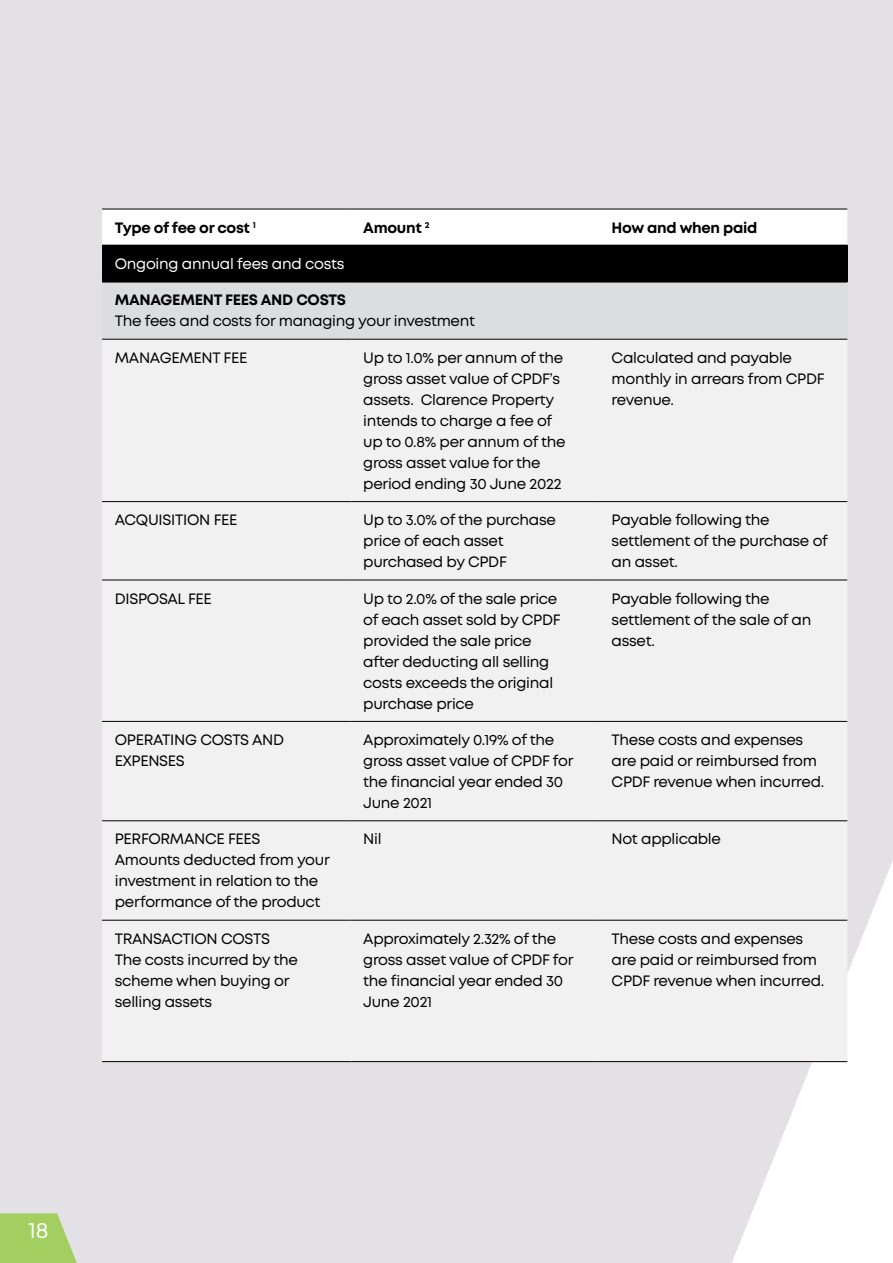
<style>
.page{position:relative;width:893px;height:1263px;background:#e4e1e6}
.page>*{position:absolute;margin:0;border:0;box-sizing:border-box;transform-origin:0 0}
.t1{font:22.2px "Mont";color:#fff}
.t2{font:15px/21px "Mont";letter-spacing:-.02em;color:#000}
.t3{font:700 15px "Mont";letter-spacing:-.02em;color:#000}
.t4{font:15px "Mont";letter-spacing:-.02em;color:#fff}
</style>
<div class="page">
<svg style="left:733px;top:862px;width:160px;height:401px"></svg>
<svg style="left:0;top:1213px;width:77px;height:50px;background:#abd171"></svg>
<svg style="left:102px;top:210px;width:745px;height:35px"></svg>
<div style="left:102px;top:245px;width:745px;height:37px;background:#000"></div>
<div style="left:102px;top:282px;width:745px;height:57px;background:#dcddde"></div>
<div style="left:102px;top:340px;width:745px;height:721px;background:#f1f1f2"></div>
<hr style="left:102px;top:339px;width:248px;height:1px;background:#000">
<hr style="left:350px;top:339px;width:249px;height:1px;background:#000">
<hr style="left:599px;top:339px;width:248px;height:1px;background:#000">
<hr style="left:102px;top:501px;width:248px;height:1px;background:#000">
<hr style="left:350px;top:501px;width:249px;height:1px;background:#000">
<hr style="left:599px;top:501px;width:248px;height:1px;background:#000">
<hr style="left:102px;top:580px;width:248px;height:1px;background:#000">
<hr style="left:350px;top:580px;width:249px;height:1px;background:#000">
<hr style="left:599px;top:580px;width:248px;height:1px;background:#000">
<hr style="left:102px;top:820px;width:248px;height:1px;background:#000">
<hr style="left:350px;top:820px;width:249px;height:1px;background:#000">
<hr style="left:599px;top:820px;width:248px;height:1px;background:#000">
<hr style="left:102px;top:920px;width:248px;height:1px;background:#000">
<hr style="left:350px;top:920px;width:249px;height:1px;background:#000">
<hr style="left:599px;top:920px;width:248px;height:1px;background:#000">
<hr style="left:102px;top:1061px;width:248px;height:1px;background:#000">
<hr style="left:350px;top:1061px;width:249px;height:1px;background:#000">
<hr style="left:599px;top:1061px;width:248px;height:1px;background:#000">
<hr style="left:102px;top:721px;width:248px;height:1px;background:#000">
<hr style="left:350px;top:721px;width:249px;height:1px;background:#000">
<hr style="left:599px;top:721px;width:248px;height:1px;background:#000">
<hr style="left:102px;top:281px;width:248px;height:2px;background:#000">
<hr style="left:350px;top:281px;width:249px;height:2px;background:#000">
<hr style="left:599px;top:281px;width:248px;height:2px;background:#000">
<hr style="left:102px;top:209px;width:248px;height:1px;background:#000">
<hr style="left:350px;top:209px;width:249px;height:1px;background:#000">
<hr style="left:599px;top:209px;width:248px;height:1px;background:#000">
<p class="t3" style="left:115px;top:218px;width:143px">Type of fee or cost <sup>1</sup></p>
<p class="t3" style="left:363px;top:218px;width:68px">Amount <sup>2</sup></p>
<p class="t3" style="left:612px;top:218px;width:147px">How and when paid</p>
<p class="t4" style="left:115px;top:254px;width:231px">Ongoing annual fees and costs</p>
<p class="t3" style="left:115px;top:290px;width:233px">MANAGEMENT FEES AND COSTS</p>
<p class="t2" style="left:115px;top:311px;width:362px">The fees and costs for managing your investment</p>
<p class="t2" style="left:115px;top:347px;width:134px">MANAGEMENT FEE</p>
<p class="t2" style="left:363px;top:347px;width:204px">Up to 1.0% per annum of the gross asset value of CPDF’s assets. Clarence Property intends to charge a fee of up to 0.8% per annum of the gross asset value for the period ending 30 June 2022</p>
<p class="t2" style="left:612px;top:347px;width:214px">Calculated and payable monthly in arrears from CPDF revenue.</p>
<p class="t2" style="left:115px;top:510px;width:124px">ACQUISITION FEE</p>
<p class="t2" style="left:363px;top:510px;width:194px">Up to 3.0% of the purchase price of each asset purchased by CPDF</p>
<p class="t2" style="left:612px;top:510px;width:218px">Payable following the settlement of the purchase of an asset.</p>
<p class="t2" style="left:115px;top:588px;width:99px">DISPOSAL FEE</p>
<p class="t2" style="left:363px;top:588px;width:199px">Up to 2.0% of the sale price of each asset sold by CPDF provided the sale price after deducting all selling costs exceeds the original purchase price</p>
<p class="t2" style="left:612px;top:588px;width:201px">Payable following the settlement of the sale of an asset.</p>
<p class="t2" style="left:115px;top:729px;width:171px">OPERATING COSTS AND<br>EXPENSES</p>
<p class="t2" style="left:363px;top:729px;width:212px">Approximately 0.19% of the gross asset value of CPDF for the financial year ended 30<br>June 2021</p>
<p class="t2" style="left:612px;top:729px;width:214px">These costs and expenses are paid or reimbursed from<br>CPDF revenue when incurred.</p>
<p class="t2" style="left:115px;top:829px;width:217px">PERFORMANCE FEES<br>Amounts deducted from your investment in relation to the performance of the product</p>
<p class="t2" style="left:363px;top:829px;width:20px">Nil</p>
<p class="t2" style="left:612px;top:829px;width:111px">Not applicable</p>
<p class="t2" style="left:115px;top:928px;width:185px">TRANSACTION COSTS<br>The costs incurred by the scheme when buying or selling assets</p>
<p class="t2" style="left:363px;top:928px;width:212px">Approximately 2.32% of the gross asset value of CPDF for the financial year ended 30<br>June 2021</p>
<p class="t2" style="left:612px;top:928px;width:214px">These costs and expenses are paid or reimbursed from<br>CPDF revenue when incurred.</p>
<h1 class="t1" style="left:28px;top:1216px;width:22px">18</h1>
</div>
